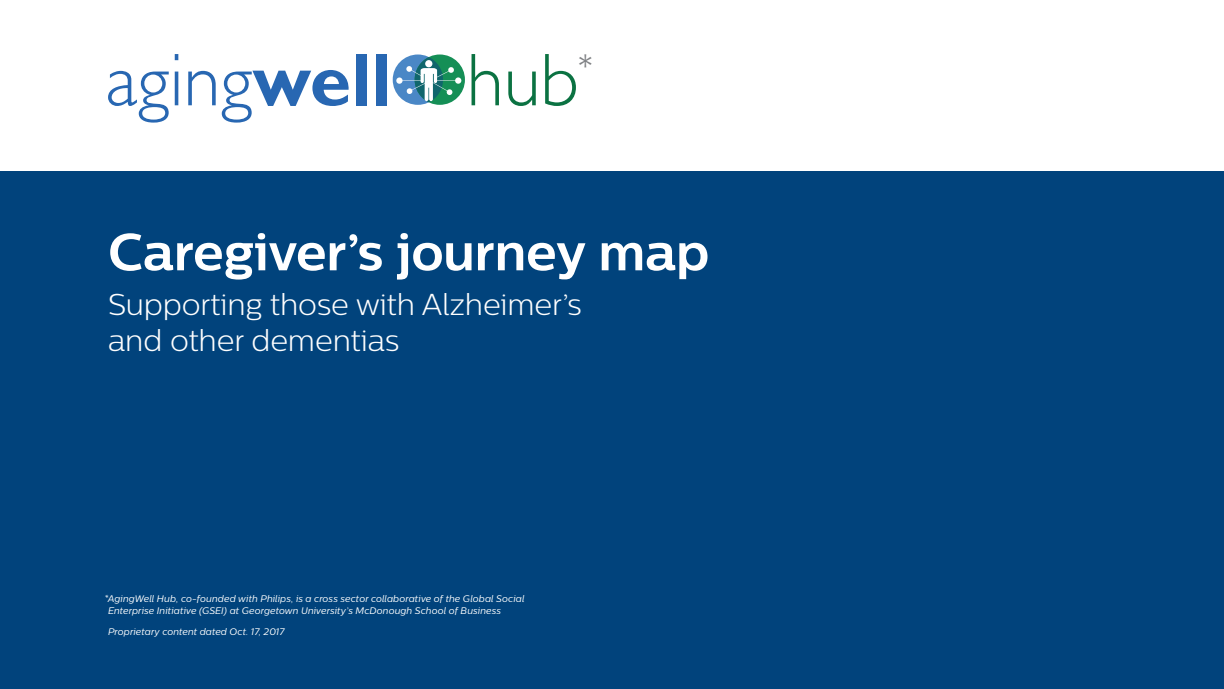
<style>
.page{position:relative;width:1224px;height:689px;background:#fff}
.page>*{position:absolute;margin:0;border:0;box-sizing:border-box;transform-origin:0 0}
.Header_1{font:700 52px "Centrale Sans";letter-spacing:-.005em;color:#fff}
.Body{font:300 42.1px "Centrale Sans";color:#808285}
.Header_1-2{font:300 30px/36px "Centrale Sans";letter-spacing:-.005em;color:#fff}
.Body-2{font:italic 9.5px/12px "Centrale Sans";letter-spacing:.01em;color:#fff}
</style>
<div class="page">
<div style="left:0;top:171px;width:1224px;height:517px;background:#01437c"></div>
<svg style="left:108px;top:71px;width:61px;height:52px"></svg>
<svg style="left:175px;top:54px;width:3px;height:51px"></svg>
<svg style="left:188px;top:71px;width:28px;height:34px"></svg>
<svg style="left:222px;top:70px;width:127px;height:53px"></svg>
<div style="left:356px;top:54px;width:11px;height:51px;background:#2867b2"></div>
<div style="left:376px;top:54px;width:11px;height:51px;background:#2867b2"></div>
<svg style="left:472px;top:54px;width:27px;height:51px"></svg>
<svg style="left:508px;top:72px;width:28px;height:34px"></svg>
<svg style="left:545px;top:54px;width:31px;height:52px"></svg>
<div style="left:393px;top:54px;width:50px;height:51px;background:#4a87c6;border-radius:50%"></div>
<div style="left:415px;top:54px;width:50px;height:51px;background:#158f56;border-radius:50%"></div>
<svg style="left:415px;top:57px;width:28px;height:45px"></svg>
<div style="left:425px;top:60px;width:7px;height:7px;background:#fff;border-radius:50%"></div>
<svg style="left:396px;top:66px;width:65px;height:35px"></svg>
<p class="Body" style="left:576px;top:47px;width:20px">*</p>
<p class="Header_1" style="left:108px;top:220px;width:603px">Caregiver’s journey map</p>
<p class="Header_1-2" style="left:108px;top:286px;width:475px">Supporting those with Alzheimer’s and other dementias</p>
<p class="Body-2" style="left:108px;top:592px;width:418px;text-indent:-4px">*AgingWell Hub, co-founded with Philips, is a cross sector collaborative of the Global Social<br>Enterprise Initiative (GSEI) at Georgetown University’s McDonough School of Business</p>
<p class="Body-2" style="left:108px;top:625px;width:178px">Proprietary content dated Oct. 17, 2017</p>
</div>
